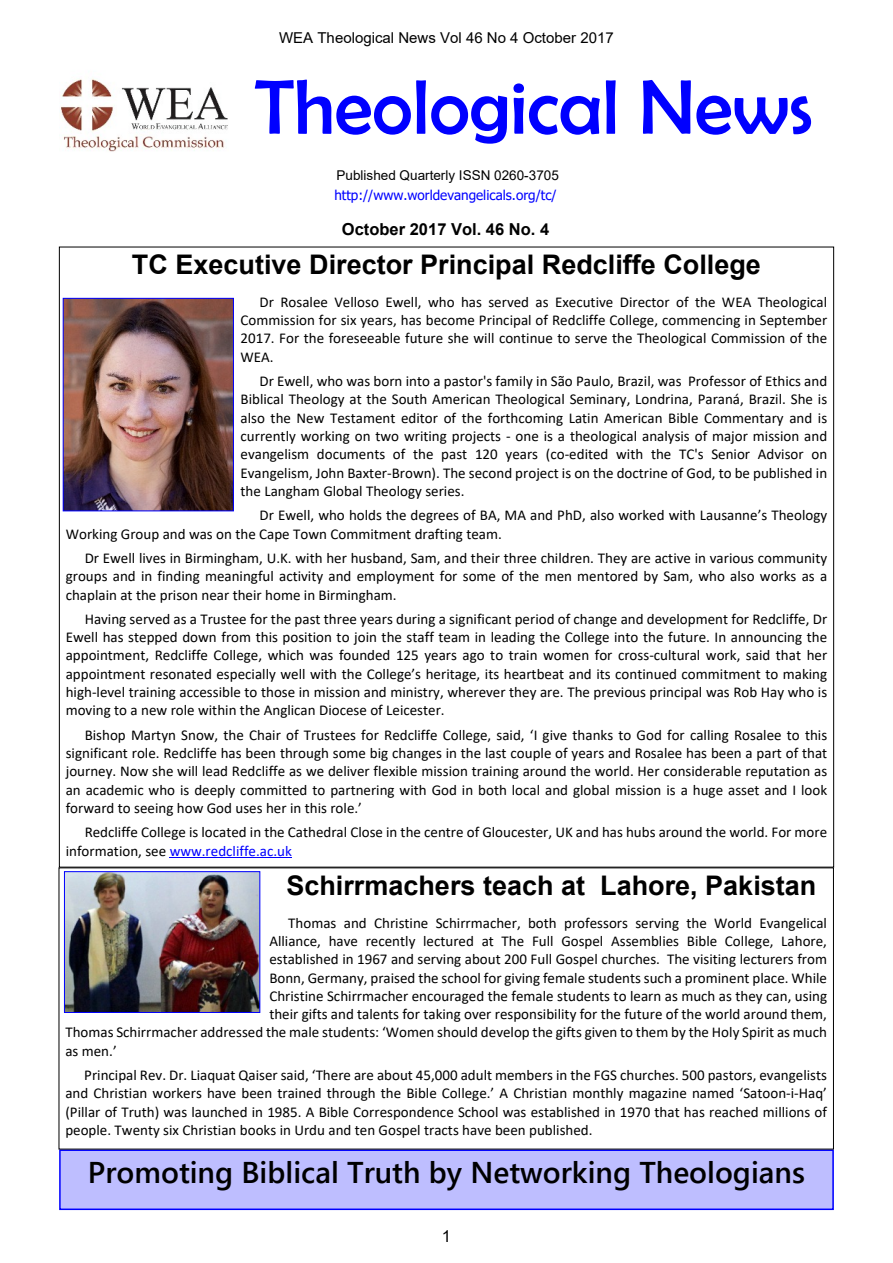
<style>
.page{position:relative;width:893px;height:1263px;background:#fff}
.page>*{position:absolute;margin:0;border:0;box-sizing:border-box;transform-origin:0 0}
.t1{font:78px "Berlin Sans FB";color:#00f}
.t2{font:600 30px "Segoe UI";color:#000}
.t3{font:700 27px "Arial";color:#000}
.t4{font:700 16.5px "Arial";color:#000}
.t5{font:16.5px "Arial";color:#000}
.t6{font:15px/18.3px "Calibri";color:#000;text-align:justify}
.t7{font:15px "Arial";color:#000}
.t8{font:13.5px "Tahoma";color:#00f}
.t9{font:13.5px "Arial";color:#000}
.s1{color:#00f}
</style>
<div class="page">
<hr style="left:170px;top:857px;width:122px;height:1px;background:#00f">
<img style="left:60px;top:78px;width:168px;height:74px">
<div style="left:60px;top:1150px;width:773px;height:59px;background:#bebeff"></div>
<div style="left:59px;top:1149px;width:775px;height:61px;border:2px solid #00f"></div>
<img style="left:66px;top:873px;width:192px;height:138px">
<div style="left:64px;top:871px;width:196px;height:142px;border:1px solid #00f"></div>
<img style="left:65px;top:300px;width:167px;height:209px">
<div style="left:63px;top:298px;width:171px;height:213px;border:1px solid #00f"></div>
<p class="t7" style="left:279px;top:33px;width:336px">WEA Theological News Vol 46 No 4 October 2017</p>
<h1 class="t1" style="left:254px;top:64px;width:560px">Theological News</h1>
<p class="t9" style="left:337px;top:170px;width:224px">Published Quarterly ISSN 0260-3705</p>
<p class="t8" style="left:334px;top:190px;width:224px">http://www.worldevangelicals.org/tc/</p>
<p class="t4" style="left:342px;top:223px;width:209px">October 2017 Vol. 46 No. 4</p>
<h3 class="t3" style="left:132px;top:254px;width:630px">TC Executive Director Principal Redcliffe College</h3>
<p class="t6" style="left:241px;top:294px;width:588px;text-indent:19px">Dr Rosalee Velloso Ewell, who has served as Executive Director of the WEA Theological Commission for six years, has become Principal of Redcliffe College, commencing in September 2017. For the foreseeable future she will continue to serve the Theological Commission of the WEA.</p>
<p class="t6" style="left:241px;top:373px;width:588px;text-indent:19px">Dr Ewell, who was born into a pastor's family in São Paulo, Brazil, was Professor of Ethics and Biblical Theology at the South American Theological Seminary, Londrina, Paraná, Brazil. She is also the New Testament editor of the forthcoming Latin American Bible Commentary and is currently working on two writing projects - one is a theological analysis of major mission and evangelism documents of the past 120 years (co-edited with the TC's Senior Advisor on Evangelism, John Baxter-Brown). The second project is on the doctrine of God, to be published in the Langham Global Theology series.</p>
<p class="t6" style="left:66px;top:507px;width:763px;text-indent:194px">Dr Ewell, who holds the degrees of BA, MA and PhD, also worked with Lausanne’s Theology<br>Working Group and was on the Cape Town Commitment drafting team.</p>
<p class="t6" style="left:66px;top:550px;width:763px;text-indent:19px">Dr Ewell lives in Birmingham, U.K. with her husband, Sam, and their three children. They are active in various community groups and in finding meaningful activity and employment for some of the men mentored by Sam, who also works as a chaplain at the prison near their home in Birmingham.</p>
<p class="t6" style="left:66px;top:611px;width:763px;text-indent:19px">Having served as a Trustee for the past three years during a significant period of change and development for Redcliffe, Dr Ewell has stepped down from this position to join the staff team in leading the College into the future. In announcing the appointment, Redcliffe College, which was founded 125 years ago to train women for cross-cultural work, said that her appointment resonated especially well with the College’s heritage, its heartbeat and its continued commitment to making high-level training accessible to those in mission and ministry, wherever they are. The previous principal was Rob Hay who is moving to a new role within the Anglican Diocese of Leicester.</p>
<p class="t6" style="left:66px;top:727px;width:763px;text-indent:19px">Bishop Martyn Snow, the Chair of Trustees for Redcliffe College, said, ‘I give thanks to God for calling Rosalee to this significant role. Redcliffe has been through some big changes in the last couple of years and Rosalee has been a part of that journey. Now she will lead Redcliffe as we deliver flexible mission training around the world. Her considerable reputation as an academic who is deeply committed to partnering with God in both local and global mission is a huge asset and I look forward to seeing how God uses her in this role.’</p>
<p class="t6" style="left:66px;top:824px;width:763px;text-indent:19px">Redcliffe College is located in the Cathedral Close in the centre of Gloucester, UK and has hubs around the world. For more information, see <span class="s1">www.redcliffe.ac.uk</span></p>
<h3 class="t3" style="left:286px;top:875px;width:532px">Schirrmachers teach at Lahore, Pakistan</h3>
<p class="t6" style="left:288px;top:915px;width:540px">Thomas and Christine Schirrmacher, both professors serving the World Evangelical</p>
<p class="t6" style="left:269px;top:933px;width:559px">Alliance, have recently lectured at The Full Gospel Assemblies Bible College, Lahore,</p>
<p class="t6" style="left:269px;top:951px;width:559px">established in 1967 and serving about 200 Full Gospel churches. The visiting lecturers from</p>
<p class="t6" style="left:269px;top:969px;width:559px">Bonn, Germany, praised the school for giving female students such a prominent place. While</p>
<p class="t6" style="left:269px;top:988px;width:559px">Christine Schirrmacher encouraged the female students to learn as much as they can, using</p>
<p class="t6" style="left:269px;top:1006px;width:559px">their gifts and talents for taking over responsibility for the future of the world around them,</p>
<p class="t6" style="left:65px;top:1024px;width:763px">Thomas Schirrmacher addressed the male students: ‘Women should develop the gifts given to them by the Holy Spirit as much</p>
<p class="t6" style="left:65px;top:1043px;width:53px">as men.’</p>
<p class="t6" style="left:65px;top:1067px;width:763px;text-indent:19px">Principal Rev. Dr. Liaquat Qaiser said, ‘There are about 45,000 adult members in the FGS churches. 500 pastors, evangelists and Christian workers have been trained through the Bible College.’ A Christian monthly magazine named ‘Satoon-i-Haq’ (Pillar of Truth) was launched in 1985. A Bible Correspondence School was established in 1970 that has reached millions of people. Twenty six Christian books in Urdu and ten Gospel tracts have been published.</p>
<h2 class="t2" style="left:88px;top:1161px;width:719px">Promoting Biblical Truth by Networking Theologians</h2>
<p class="t5" style="left:442px;top:1230px;width:11px">1</p>
</div>
